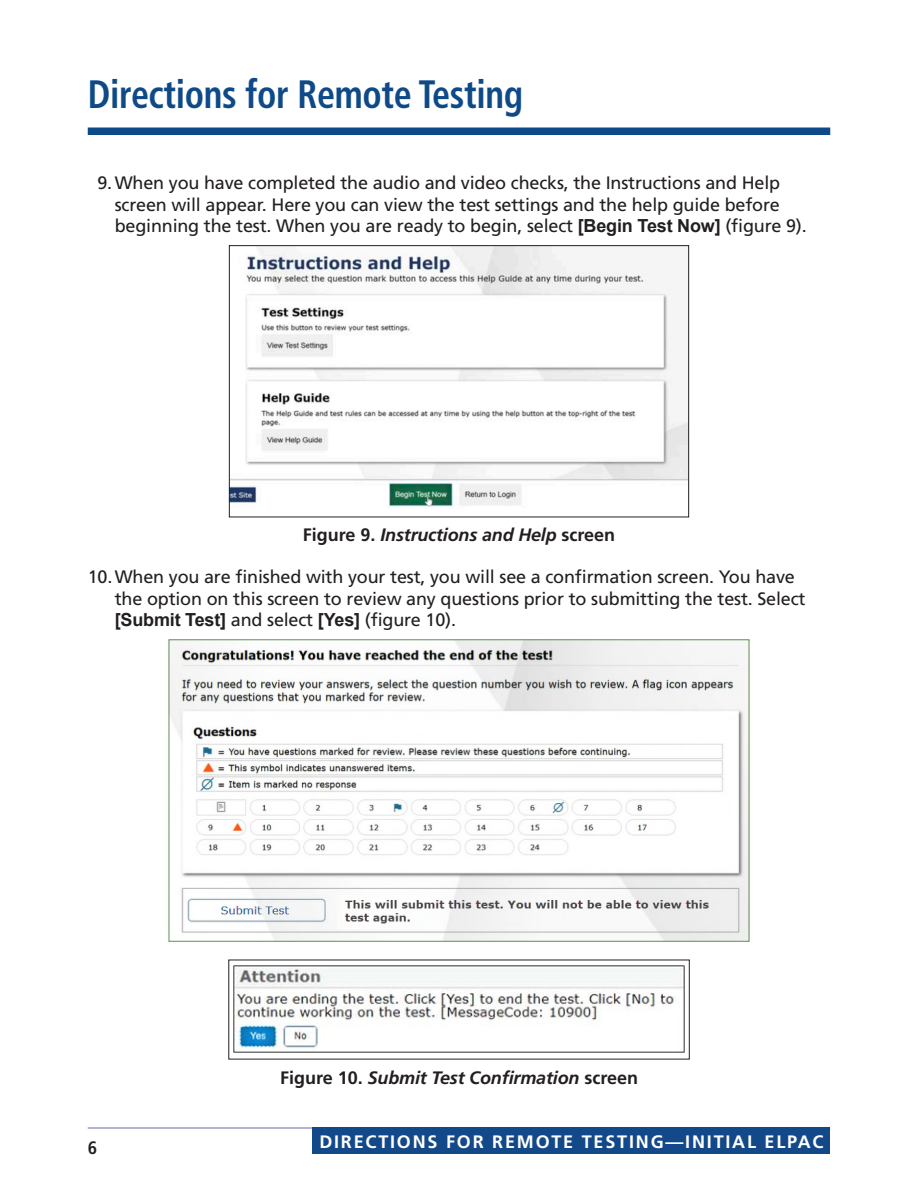
<style>
.page{position:relative;width:918px;height:1188px;background:#fff}
.page>*{position:absolute;margin:0;border:0;box-sizing:border-box;transform-origin:0 0}
.t1{font:700 condensed 39.6px "Frutiger LT Pro";letter-spacing:-.01em;color:#0f4a88;scale:.91 1}
.t2{font:18px/21.6px "Frutiger LT Pro";letter-spacing:-.01em;color:#231f20}
.Figure_Caption{font:italic 700 18px "Frutiger LT Pro";letter-spacing:-.01em;color:#231f20}
.t3{font:700 18px "Frutiger LT Pro";letter-spacing:.1em;color:#fff}
.t4{font:700 condensed 18px "Frutiger LT Pro";color:#231f20}
.s1{font-family:"Arial";font-weight:700}
.s2{font-style:normal}
</style>
<div class="page">
<div style="left:88px;top:128px;width:742px;height:7px;background:#0f4a88"></div>
<hr style="left:88px;top:1127px;width:742px;height:2px;background:#999ec1">
<div style="left:313px;top:1127px;width:517px;height:27px;background:#144989"></div>
<img style="left:231px;top:247px;width:456px;height:261px">
<div style="left:229px;top:245px;width:460px;height:272px;border:1px solid #231f20"></div>
<img style="left:171px;top:641px;width:576px;height:299px">
<div style="left:169px;top:639px;width:580px;height:303px;border:1px solid #5b9150"></div>
<img style="left:234px;top:966px;width:451px;height:87px">
<h1 class="t1" style="left:88px;top:71px;width:480px">Directions for Remote Testing</h1>
<p class="t2" style="left:115px;top:172px;width:694px;text-indent:-17px">9.When you have completed the audio and video checks, the Instructions and Help screen will appear. Here you can view the test settings and the help guide before beginning the test. When you are ready to begin, select <span class="s1">[Begin Test Now]</span> (figure 9).</p>
<p class="Figure_Caption" style="left:303px;top:524px;width:314px"><span class="s2">Figure 9.</span> Instructions and Help <span class="s2">screen</span></p>
<p class="t2" style="left:115px;top:566px;width:692px;text-indent:-27px">10.When you are finished with your test, you will see a confirmation screen. You have the option on this screen to review any questions prior to submitting the test. Select <span class="s1">[Submit Test]</span> and select <span class="s1">[Yes]</span> (figure 10).</p>
<p class="t4" style="left:88px;top:1137px;width:11px">6</p>
<p class="Figure_Caption" style="left:280px;top:1067px;width:359px"><span class="s2">Figure 10.</span> Submit Test Confirmation <span class="s2">screen</span></p>
<p class="t3" style="left:319px;top:1131px;width:506px">DIRECTIONS FOR REMOTE TESTING—INITIAL ELPAC</p>
</div>
